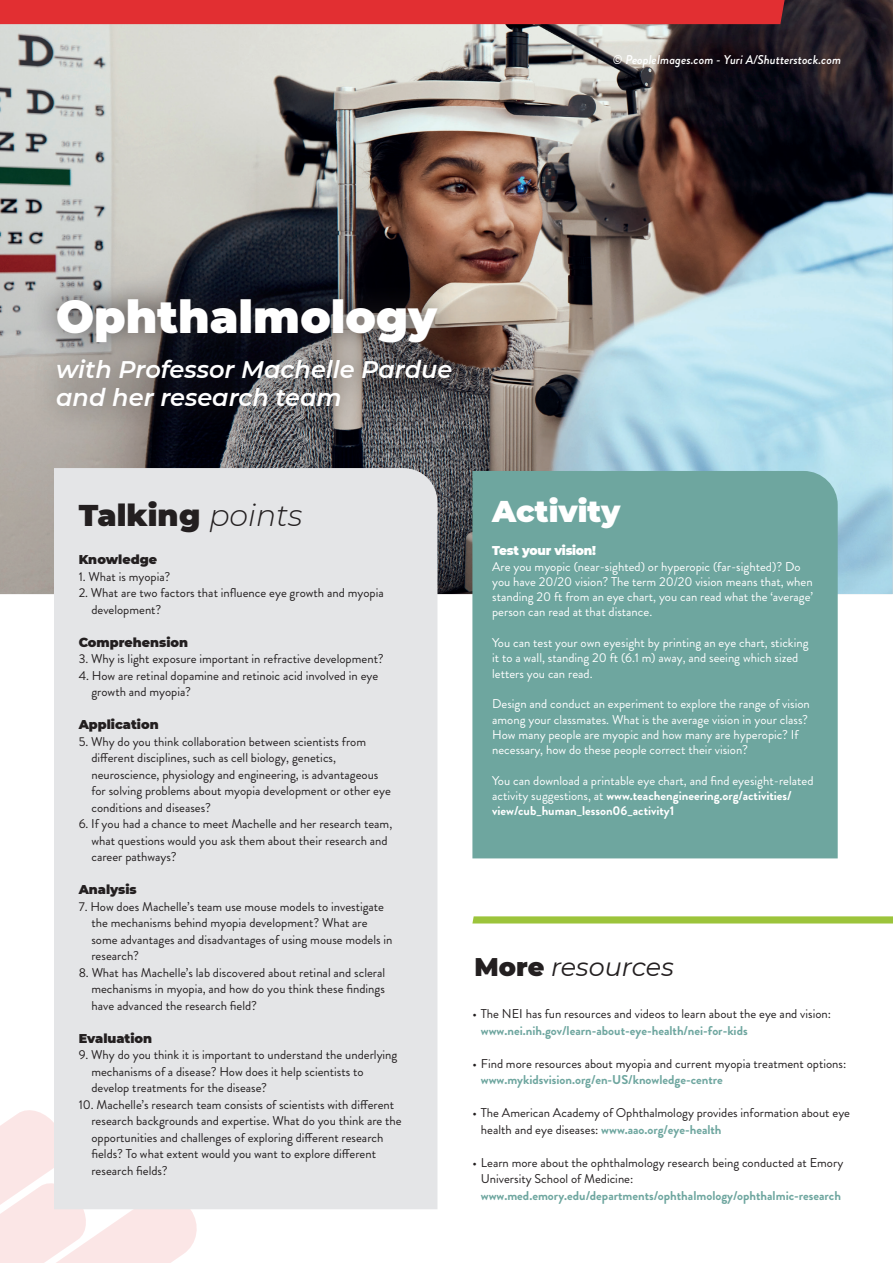
<style>
.page{position:relative;width:893px;height:1263px;background:#fff}
.page>*{position:absolute;margin:0;border:0;box-sizing:border-box;transform-origin:0 0}
.t1{font:900 45px "Montserrat";color:#fff}
.t2{font:900 30px "Montserrat";color:#231f20}
.t3{font:900 30px "Montserrat";color:#fff}
.t4{font:italic 25.5px "Montserrat";color:#231f20}
.t5{font:italic 600 24px/28.8px "Montserrat";color:#fff}
.t6{font:12.75px/16.5px "Brandon Grotesque";color:#231f20}
.t7{font:12.75px/15.3px "Brandon Grotesque";color:#fff}
.t8{font:900 12.75px "Montserrat";color:#231f20}
.t9{font:italic 500 12.75px "Brandon Grotesque";color:#fff}
.t10{font:900 12.75px "Montserrat";letter-spacing:-.02em;color:#fff;scale:.95 1}
.s1{font-weight:400}
.s2{font-weight:300;font-style:italic}
.s3{font-weight:700}
.s4{font-weight:900;font-style:normal}
.s5{font-weight:700;color:#6ea69f}
</style>
<div class="page">
<img style="left:0;top:0;width:893px;height:594px">
<svg style="left:0;top:1110px;width:197px;height:153px;background:#fbe9e9"></svg>
<div style="left:0;top:0;width:789px;height:25px;background:#e22f32"></div>
<div style="left:30px;top:271px;width:447px;height:163px;background:#231f20;opacity:.75"></div>
<svg style="left:472px;top:916px;width:421px;height:7px;background:#a1c746"></svg>
<div style="left:54px;top:468px;width:383px;height:741px;background:#e4e5e7"></div>
<div style="left:472px;top:471px;width:366px;height:387px;background:#6ea69f"></div>
<p class="t9" style="left:613px;top:51px;width:230px"><span class="s1">©</span> PeopleImages.com - Yuri A/Shutterstock.com</p>
<p class="t1" style="left:56px;top:283px;width:382px">Ophthalmology</p>
<p class="t5" style="left:56px;top:354px;width:398px">with Professor Machelle Pardue and her research team</p>
<p class="t2" style="left:79px;top:493px;width:225px">Talking <span class="s2">points</span></p>
<p class="t8" style="left:79px;top:550px;width:80px">Knowledge</p>
<p class="t6" style="left:79px;top:568px;width:93px">1. What is myopia?</p>
<p class="t6" style="left:79px;top:585px;width:307px">2. What are two factors that influence eye growth and myopia</p>
<p class="t6" style="left:91px;top:601px;width:71px">development?</p>
<p class="t8" style="left:79px;top:632px;width:111px">Comprehension</p>
<p class="t6" style="left:79px;top:651px;width:306px">3. Why is light exposure important in refractive development?</p>
<p class="t6" style="left:79px;top:667px;width:301px">4. How are retinal dopamine and retinoic acid involved in eye</p>
<p class="t6" style="left:91px;top:684px;width:101px">growth and myopia?</p>
<p class="t8" style="left:79px;top:715px;width:82px">Application</p>
<p class="t6" style="left:79px;top:733px;width:289px">5. Why do you think collaboration between scientists from</p>
<p class="t6" style="left:91px;top:750px;width:301px">different disciplines, such as cell biology, genetics, neuroscience, physiology and engineering, is advantageous for solving problems about myopia development or other eye conditions and diseases?</p>
<p class="t6" style="left:79px;top:816px;width:315px">6. If you had a chance to meet Machelle and her research team,</p>
<p class="t6" style="left:91px;top:832px;width:298px">what questions would you ask them about their research and career pathways?</p>
<p class="t8" style="left:79px;top:880px;width:60px">Analysis</p>
<p class="t6" style="left:79px;top:898px;width:307px">7. How does Machelle’s team use mouse models to investigate</p>
<p class="t6" style="left:91px;top:915px;width:303px">the mechanisms behind myopia development? What are some advantages and disadvantages of using mouse models in research?</p>
<p class="t6" style="left:79px;top:964px;width:308px">8. What has Machelle’s lab discovered about retinal and scleral</p>
<p class="t6" style="left:91px;top:981px;width:295px">mechanisms in myopia, and how do you think these findings have advanced the research field?</p>
<p class="t8" style="left:79px;top:1028px;width:75px">Evaluation</p>
<p class="t6" style="left:79px;top:1047px;width:320px">9. Why do you think it is important to understand the underlying</p>
<p class="t6" style="left:91px;top:1063px;width:274px">mechanisms of a disease? How does it help scientists to develop treatments for the disease?</p>
<p class="t6" style="left:79px;top:1096px;width:317px">10. Machelle’s research team consists of scientists with different</p>
<p class="t6" style="left:91px;top:1113px;width:312px">research backgrounds and expertise. What do you think are the opportunities and challenges of exploring different research fields? To what extent would you want to explore different research fields?</p>
<p class="t3" style="left:492px;top:489px;width:130px">Activity</p>
<p class="t10" style="left:492px;top:541px;width:111px">Test your vision!</p>
<p class="t7" style="left:492px;top:559px;width:322px">Are you myopic (near-sighted) or hyperopic (far-sighted)? Do you have 20/20 vision? The term 20/20 vision means that, when standing 20 ft from an eye chart, you can read what the ‘average’ person can read at that distance.</p>
<p class="t7" style="left:492px;top:635px;width:318px">You can test your own eyesight by printing an eye chart, sticking it to a wall, standing 20 ft (6.1 m) away, and seeing which sized letters you can read.</p>
<p class="t7" style="left:492px;top:696px;width:319px">Design and conduct an experiment to explore the range of vision among your classmates. What is the average vision in your class?<br>How many people are myopic and how many are hyperopic? If necessary, how do these people correct their vision?</p>
<p class="t7" style="left:492px;top:773px;width:323px">You can download a printable eye chart, and find eyesight-related activity suggestions, at <span class="s3">www.teachengineering.org/activities/ view/cub_human_lesson06_activity1</span></p>
<p class="t4" style="left:475px;top:949px;width:201px"><span class="s4">More</span> resources</p>
<p class="t6" style="left:481px;top:1006px;width:352px;text-indent:-9px">• The NEI has fun resources and videos to learn about the eye and vision: <span class="s5">www.nei.nih.gov/learn-about-eye-health/nei-for-kids</span></p>
<p class="t6" style="left:481px;top:1055px;width:367px;text-indent:-9px">• Find more resources about myopia and current myopia treatment options: <span class="s5">www.mykidsvision.org/en-US/knowledge-centre</span></p>
<p class="t6" style="left:481px;top:1105px;width:371px;text-indent:-9px">• The American Academy of Ophthalmology provides information about eye health and eye diseases: <span class="s5">www.aao.org/eye-health</span></p>
<p class="t6" style="left:481px;top:1154px;width:364px;text-indent:-9px">• Learn more about the ophthalmology research being conducted at Emory<br>University School of Medicine: <span class="s5">www.med.emory.edu/departments/ophthalmology/ophthalmic-research</span></p>
</div>
